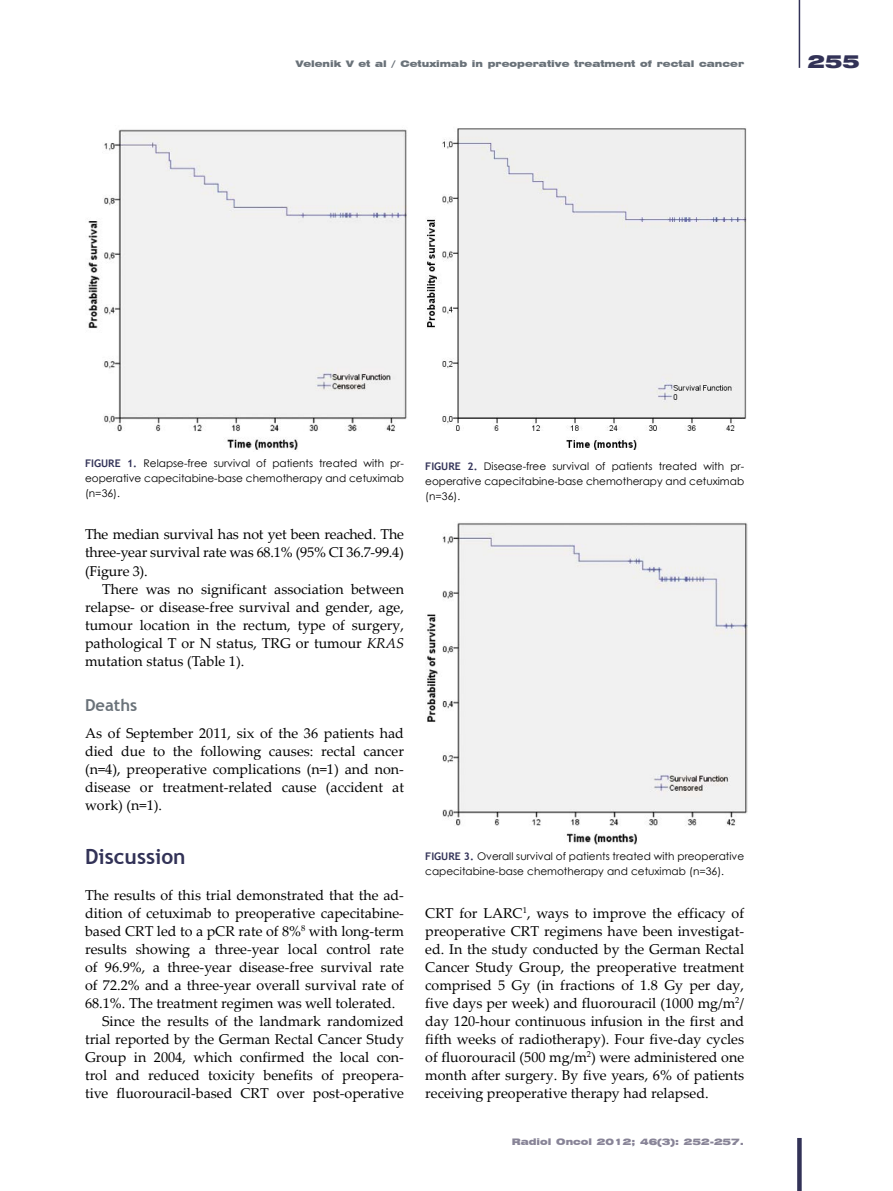
<style>
.page{position:relative;width:893px;height:1191px;background:#fff}
.page>*{position:absolute;margin:0;border:0;box-sizing:border-box;transform-origin:0 0}
.t1{font:700 21px "Trebuchet MS";color:#323257}
.t2{font:900 expanded 18px "Swiss 721 BT";color:#323257}
.t3{font:700 16.5px "Trebuchet MS";color:#6a7279}
.t4{font:14.25px/18px "Palatino Linotype";color:#000;text-align:justify}
.t5{font:10.5px/15px "Century Gothic";color:#000;text-align:justify}
.t6{font:700 10.5px "Trebuchet MS";color:#323257}
.t7{font:900 expanded 9px "Swiss 721 BT";color:#6a7279}
.t8{font:900 expanded 9px "Swiss 721 BT";color:#888497}
.s1{font-family:"Trebuchet MS";font-weight:700;color:#323257}
.s2{font-style:italic}
</style>
<div class="page">
<div style="left:797px;top:1138px;width:5px;height:53px;background:#323257"></div>
<hr style="left:799px;top:0;width:1px;height:68px;background:#323257">
<img style="left:88px;top:129px;width:319px;height:321px">
<img style="left:426px;top:128px;width:321px;height:321px">
<img style="left:427px;top:523px;width:320px;height:322px">
<p class="t7" style="left:296px;top:58px;width:450px">Velenik V et al / Cetuximab in preoperative treatment of rectal cancer</p>
<p class="t2" style="left:808px;top:50px;width:53px">255</p>
<p class="t5" style="left:85px;top:456px;width:320px;text-indent:42px"><span class="s1">1.</span> Relapse-free survival of patients treated with pr&shy;eoperative capecitabine-base chemotherapy and cetuximab (n=36).</p>
<p class="t5" style="left:425px;top:459px;width:320px"><span class="s1">FIGU RE 2.</span> Disease-free survival of patients treated with pr&shy;eoperative capecitabine-base chemotherapy and cetuximab (n=36).</p>
<p class="t6" style="left:85px;top:457px;width:30px">Figure</p>
<p class="t4" style="left:85px;top:525px;width:320px">The median survival has not yet been reached. The three-year survival rate was 68.1% (95% CI 36.7-99.4) (Figure 3).</p>
<p class="t4" style="left:85px;top:579px;width:320px;text-indent:17px">There was no significant association between relapse- or disease-free survival and gender, age, tumour location in the rectum, type of surgery, pathological T or N status, TRG or tumour <span class="s2">KRAS </span>mutation status (Table 1).</p>
<p class="t3" style="left:85px;top:694px;width:54px">Deaths</p>
<p class="t4" style="left:85px;top:723px;width:320px">As of September 2011, six of the 36 patients had died due to the following causes: rectal cancer (n=4), preoperative complications (n=1) and non&shy;disease or treatment-related cause (accident at work) (n=1).</p>
<h1 class="t1" style="left:85px;top:843px;width:102px">Discussion</h1>
<p class="t4" style="left:85px;top:885px;width:320px">The results of this trial demonstrated that the ad-</p>
<p class="t4" style="left:85px;top:903px;width:320px">dition of cetuximab to preoperative capecitabine-</p>
<p class="t4" style="left:85px;top:921px;width:320px">based CRT led to a pCR rate of 8%<sup>8</sup> with long-term</p>
<p class="t4" style="left:85px;top:939px;width:320px">results showing a three-year local control rate</p>
<p class="t4" style="left:85px;top:957px;width:320px">of 96.9%, a three-year disease-free survival rate</p>
<p class="t4" style="left:85px;top:975px;width:320px">of 72.2% and a three-year overall survival rate of</p>
<p class="t4" style="left:85px;top:993px;width:312px">68.1%. The treatment regimen was well tolerated.</p>
<p class="t4" style="left:102px;top:1011px;width:303px">Since the results of the landmark randomized</p>
<p class="t4" style="left:85px;top:1029px;width:320px">trial reported by the German Rectal Cancer Study</p>
<p class="t4" style="left:85px;top:1047px;width:320px">Group in 2004, which confirmed the local con-</p>
<p class="t4" style="left:85px;top:1065px;width:320px">trol and reduced toxicity benefits of preopera-</p>
<p class="t4" style="left:85px;top:1083px;width:320px">tive fluorouracil-based CRT over post-operative</p>
<p class="t5" style="left:425px;top:848px;width:320px"><span class="s1">FIGU RE 3.</span> Overall survival of patients treated with preoperative capecitabine-base chemotherapy and cetuximab (n=36).</p>
<p class="t4" style="left:425px;top:903px;width:320px">CRT for LARC<sup>1</sup>, ways to improve the efficacy of preoperative CRT regimens have been investigat&shy;ed. In the study conducted by the German Rectal Cancer Study Group, the preoperative treatment comprised 5 Gy (in fractions of 1.8 Gy per day, five days per week) and fluorouracil (1000 mg/m<sup>2</sup>/ day 120-hour continuous infusion in the first and fifth weeks of radiotherapy). Four five-day cycles of fluorouracil (500 mg/m<sup>2</sup>) were administered one month after surgery. By five years, 6% of patients receiving preoperative therapy had relapsed.</p>
<p class="t8" style="left:512px;top:1136px;width:234px">Radiol Oncol 2012; 46(3): 252-257.</p>
</div>
